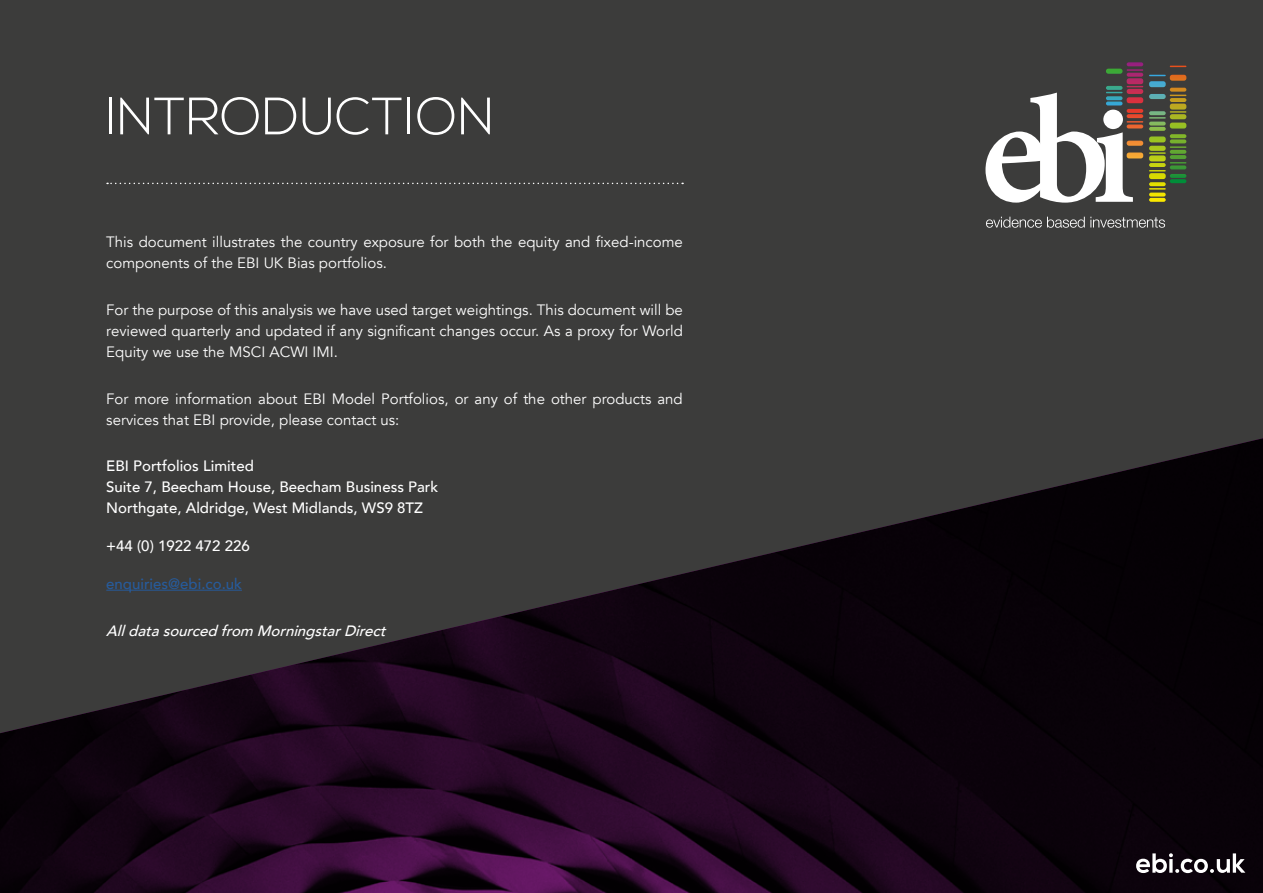
<style>
.page{position:relative;width:1263px;height:893px;background:#3c3c3b}
.page>*{position:absolute;margin:0;border:0;box-sizing:border-box;transform-origin:0 0}
.t1{font:300 52.5px "Nexa";color:#fff}
.t2{font:15px/21px "Avenir";color:#fff}
.t3{font:500 15px/21px "Avenir";color:#fff}
.t4{font:italic 500 15px "Avenir";color:#fff}
.t5{font:500 15px "Avenir";color:#275b9b}
</style>
<div class="page">
<img style="left:0;top:438px;width:1263px;height:455px">
<svg style="left:107px;top:183px;width:576px;height:1px"></svg>
<hr style="left:106px;top:590px;width:136px;height:1px;background:#275b9b">
<svg style="left:1170px;top:66px;width:16px;height:1px"></svg>
<svg style="left:1170px;top:88px;width:16px;height:4px"></svg>
<svg style="left:1170px;top:165px;width:16px;height:4px"></svg>
<svg style="left:1170px;top:134px;width:16px;height:4px"></svg>
<svg style="left:1170px;top:179px;width:16px;height:4px"></svg>
<hr style="left:1170px;top:174px;width:16px;height:4px;background:#1b9038;border-radius:2px">
<svg style="left:1127px;top:62px;width:16px;height:4px"></svg>
<svg style="left:1149px;top:163px;width:17px;height:4px"></svg>
<svg style="left:1149px;top:170px;width:17px;height:9px"></svg>
<svg style="left:1149px;top:127px;width:17px;height:4px"></svg>
<svg style="left:1149px;top:94px;width:37px;height:35px"></svg>
<svg style="left:1149px;top:182px;width:17px;height:4px"></svg>
<svg style="left:1149px;top:193px;width:17px;height:4px"></svg>
<svg style="left:1149px;top:198px;width:17px;height:4px"></svg>
<svg style="left:1149px;top:188px;width:17px;height:2px"></svg>
<svg style="left:1149px;top:75px;width:37px;height:12px"></svg>
<svg style="left:1149px;top:136px;width:37px;height:28px"></svg>
<svg style="left:985px;top:69px;width:158px;height:134px"></svg>
<svg style="left:986px;top:217px;width:179px;height:11px"></svg>
<svg style="left:1136px;top:853px;width:109px;height:21px;background:#5c565c"></svg>
<h1 class="t1" style="left:106px;top:86px;width:390px">INTRODUCTION</h1>
<p class="t2" style="left:106px;top:232px;width:578px">This document illustrates the country exposure for both the equity and fixed-income components of the EBI UK Bias portfolios.</p>
<p class="t2" style="left:106px;top:300px;width:578px;text-align:justify">For the purpose of this analysis we have used target weightings. This document will be reviewed quarterly and updated if any significant changes occur. As a proxy for World Equity we use the MSCI ACWI IMI.</p>
<p class="t2" style="left:106px;top:388px;width:578px">For more information about EBI Model Portfolios, or any of the other products and services that EBI provide, please contact us:</p>
<p class="t3" style="left:106px;top:454px;width:333px">EBI Portfolios Limited<br>Suite 7, Beecham House, Beecham Business Park<br>Northgate, Aldridge, West Midlands, WS9 8TZ</p>
<p class="t3" style="left:106px;top:534px;width:145px">+44 (0) 1922 472 226</p>
<p class="t5" style="left:106px;top:571px;width:137px">enquiries@ebi.co.uk</p>
<p class="t4" style="left:106px;top:617px;width:287px">Alldatasourcedfrom MorningstarDirect</p>
</div>
